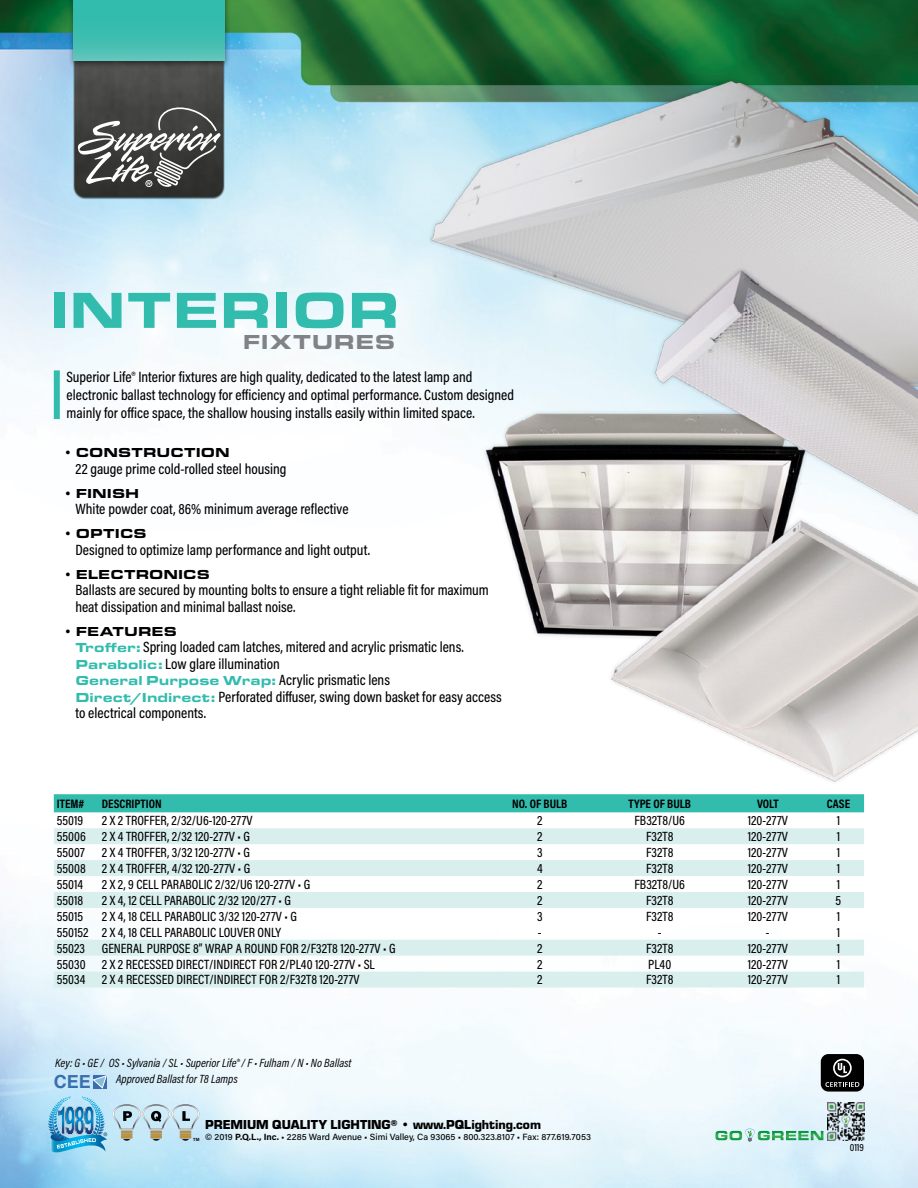
<style>
.page{position:relative;width:918px;height:1188px;background:#fff}
.page>*{position:absolute;margin:0;border:0;box-sizing:border-box;transform-origin:0 0}
.t1{font:900 52.5px "Eurostile Ext";color:#32bcad}
.t2{font:900 21px "Eurostile Ext";letter-spacing:.03em;color:#808285}
.t3{font:700 18px "Helvetica";color:#376eae}
.t4{font:500 15px/18px "Acumin Pro Cond";color:#000}
.t5{font:500 13.5px "Acumin Pro Cond";color:#000}
.t6{font:900 13.5px "Eurostile Ext";color:#000}
.t7{font:900 13.5px "Eurostile";color:#000}
.t8{font:700 12.3px "Acumin Pro Cond";color:#000}
.t9{font:italic 12px "Acumin Pro Cond";color:#000}
.t10{font:500 10.5px "Acumin Pro Cond";color:#000}
.t11{font:500 9px "Acumin Pro";color:#000}
.t12{font:700 4.5px "Acumin Pro Semi Cond";color:#000}
.s1{font-family:"Eurostile Ext";font-weight:900;font-size:13.5px;color:#32bcad}
.s2{font-weight:700}
</style>
<div class="page">
<img style="left:0;top:0;width:918px;height:1188px">
<img style="left:423px;top:73px;width:495px;height:722px">
<div style="left:54px;top:370px;width:6px;height:49px;background:#32bcad"></div>
<svg style="left:78px;top:104px;width:143px;height:83px;background:#636362"></svg>
<div style="left:68px;top:0;width:162px;height:69px;background:#000;opacity:.5"></div>
<svg style="left:74px;top:0;width:151px;height:61px;background:#3ebeb0"></svg>
<img style="left:827px;top:1103px;width:38px;height:37px">
<svg style="left:715px;top:1129px;width:108px;height:13px"></svg>
<svg style="left:50px;top:1096px;width:150px;height:56px;background:#9ecadd"></svg>
<svg style="left:92px;top:1075px;width:15px;height:14px"></svg>
<div style="left:821px;top:1054px;width:43px;height:38px;background:#000;border-radius:8px"></div>
<svg style="left:825px;top:1059px;width:34px;height:28px"></svg>
<div style="left:54px;top:794px;width:810px;height:18px;background:#32bcad"></div>
<svg style="left:54px;top:828px;width:810px;height:159px"></svg>
<p class="t1" style="left:49px;top:271px;width:353px">INTERIOR</p>
<p class="t2" style="left:243px;top:326px;width:154px">FIXTURES</p>
<p class="t4" style="left:67px;top:368px;width:449px">Superior Life® Interior fixtures are high quality, dedicated to the latest lamp and electronic ballast technology for efficiency and optimal performance. Custom designed mainly for office space, the shallow housing installs easily within limited space.</p>
<p class="t6" style="left:63px;top:442px;width:168px">• CONSTRUCTION</p>
<p class="t4" style="left:75px;top:459px;width:213px">22 gauge prime cold-rolled steel housing</p>
<p class="t6" style="left:63px;top:483px;width:77px">• FINISH</p>
<p class="t4" style="left:75px;top:500px;width:275px">White powder coat, 86% minimum average reflective</p>
<p class="t6" style="left:63px;top:523px;width:85px">• OPTICS</p>
<p class="t4" style="left:75px;top:540px;width:296px">Designed to optimize lamp performance and light output.</p>
<p class="t6" style="left:63px;top:564px;width:148px">• ELECTRONICS</p>
<p class="t4" style="left:75px;top:581px;width:415px;line-height:16.5px">Ballasts are secured by mounting bolts to ensure a tight reliable fit for maximum heat dissipation and minimal ballast noise.</p>
<p class="t6" style="left:63px;top:621px;width:115px">• FEATURES</p>
<p class="t4" style="left:75px;top:638px;width:390px"><span class="s1">Troffer:</span> Spring loaded cam latches, mitered and acrylic prismatic lens.</p>
<p class="t4" style="left:75px;top:654px;width:206px"><span class="s1">Parabolic:</span> Low glare illumination</p>
<p class="t4" style="left:75px;top:671px;width:316px"><span class="s1">General Purpose Wrap:</span> Acrylic prismatic lens</p>
<p class="t4" style="left:75px;top:688px;width:428px;line-height:16.5px"><span class="s1">Direct/Indirect:</span> Perforated diffuser, swing down basket for easy access to electrical components.</p>
<p class="t8" style="left:57px;top:795px;width:29px">ITEM#</p>
<p class="t8" style="left:102px;top:795px;width:61px">DESCRIPTION</p>
<p class="t8" style="left:512px;top:795px;width:57px">NO. OF BULB</p>
<p class="t8" style="left:629px;top:795px;width:64px">TYPE OF BULB</p>
<p class="t8" style="left:757px;top:795px;width:23px">VOLT</p>
<p class="t8" style="left:827px;top:795px;width:25px">CASE</p>
<p class="t5" style="left:57px;top:812px;width:28px">55019</p>
<p class="t5" style="left:102px;top:812px;width:152px">2 X 2 TROFFER, 2/32/U6-120-277V</p>
<p class="t5" style="left:537px;top:812px;width:7px">2</p>
<p class="t5" style="left:635px;top:812px;width:52px">FB32T8/U6</p>
<p class="t5" style="left:748px;top:812px;width:42px">120-277V</p>
<p class="t5" style="left:837px;top:812px;width:5px">1</p>
<p class="t5" style="left:57px;top:828px;width:30px">55006</p>
<p class="t5" style="left:102px;top:828px;width:150px">2 X 4 TROFFER, 2/32 120-277V • G</p>
<p class="t5" style="left:537px;top:828px;width:7px">2</p>
<p class="t5" style="left:646px;top:828px;width:29px">F32T8</p>
<p class="t5" style="left:748px;top:828px;width:42px">120-277V</p>
<p class="t5" style="left:837px;top:828px;width:5px">1</p>
<p class="t5" style="left:57px;top:844px;width:29px">55007</p>
<p class="t5" style="left:102px;top:844px;width:150px">2 X 4 TROFFER, 3/32 120-277V • G</p>
<p class="t5" style="left:537px;top:844px;width:7px">3</p>
<p class="t5" style="left:646px;top:844px;width:29px">F32T8</p>
<p class="t5" style="left:748px;top:844px;width:42px">120-277V</p>
<p class="t5" style="left:837px;top:844px;width:5px">1</p>
<p class="t5" style="left:57px;top:860px;width:30px">55008</p>
<p class="t5" style="left:102px;top:860px;width:150px">2 X 4 TROFFER, 4/32 120-277V • G</p>
<p class="t5" style="left:537px;top:860px;width:7px">4</p>
<p class="t5" style="left:646px;top:860px;width:29px">F32T8</p>
<p class="t5" style="left:748px;top:860px;width:42px">120-277V</p>
<p class="t5" style="left:837px;top:860px;width:5px">1</p>
<p class="t5" style="left:57px;top:876px;width:28px">55014</p>
<p class="t5" style="left:102px;top:876px;width:210px">2 X 2, 9 CELL PARABOLIC 2/32/U6 120-277V • G</p>
<p class="t5" style="left:537px;top:876px;width:7px">2</p>
<p class="t5" style="left:635px;top:876px;width:52px">FB32T8/U6</p>
<p class="t5" style="left:748px;top:876px;width:42px">120-277V</p>
<p class="t5" style="left:837px;top:876px;width:5px">1</p>
<p class="t5" style="left:57px;top:891px;width:28px">55018</p>
<p class="t5" style="left:102px;top:891px;width:191px">2 X 4, 12 CELL PARABOLIC 2/32 120/277 • G</p>
<p class="t5" style="left:537px;top:891px;width:7px">2</p>
<p class="t5" style="left:646px;top:891px;width:29px">F32T8</p>
<p class="t5" style="left:748px;top:891px;width:42px">120-277V</p>
<p class="t5" style="left:836px;top:891px;width:7px">5</p>
<p class="t5" style="left:57px;top:907px;width:28px">55015</p>
<p class="t5" style="left:102px;top:907px;width:197px">2 X 4, 18 CELL PARABOLIC 3/32 120-277V • G</p>
<p class="t5" style="left:537px;top:907px;width:7px">3</p>
<p class="t5" style="left:646px;top:907px;width:29px">F32T8</p>
<p class="t5" style="left:748px;top:907px;width:42px">120-277V</p>
<p class="t5" style="left:837px;top:907px;width:5px">1</p>
<p class="t5" style="left:57px;top:923px;width:33px">550152</p>
<p class="t5" style="left:102px;top:923px;width:181px">2 X 4, 18 CELL PARABOLIC LOUVER ONLY</p>
<p class="t5" style="left:538px;top:923px;width:5px">-</p>
<p class="t5" style="left:658px;top:923px;width:5px">-</p>
<p class="t5" style="left:766px;top:923px;width:5px">-</p>
<p class="t5" style="left:837px;top:923px;width:5px">1</p>
<p class="t5" style="left:57px;top:939px;width:30px">55023</p>
<p class="t5" style="left:102px;top:939px;width:295px">GENERAL PURPOSE 8” WRAP A ROUND FOR 2/F32T8 120-277V • G</p>
<p class="t5" style="left:537px;top:939px;width:7px">2</p>
<p class="t5" style="left:646px;top:939px;width:29px">F32T8</p>
<p class="t5" style="left:748px;top:939px;width:42px">120-277V</p>
<p class="t5" style="left:837px;top:939px;width:5px">1</p>
<p class="t5" style="left:57px;top:955px;width:30px">55030</p>
<p class="t5" style="left:102px;top:955px;width:275px">2 X 2 RECESSED DIRECT/INDIRECT FOR 2/PL40 120-277V • SL</p>
<p class="t5" style="left:537px;top:955px;width:7px">2</p>
<p class="t5" style="left:648px;top:955px;width:25px">PL40</p>
<p class="t5" style="left:748px;top:955px;width:42px">120-277V</p>
<p class="t5" style="left:837px;top:955px;width:5px">1</p>
<p class="t5" style="left:57px;top:971px;width:30px">55034</p>
<p class="t5" style="left:102px;top:971px;width:259px">2 X 4 RECESSED DIRECT/INDIRECT FOR 2/F32T8 120-277V</p>
<p class="t5" style="left:537px;top:971px;width:7px">2</p>
<p class="t5" style="left:646px;top:971px;width:29px">F32T8</p>
<p class="t5" style="left:748px;top:971px;width:42px">120-277V</p>
<p class="t5" style="left:837px;top:971px;width:5px">1</p>
<p class="t9" style="left:55px;top:1055px;width:298px">Key: G • GE / OS • Sylvania / SL • Superior Life® / F • Fulham / N • No Ballast</p>
<p class="t3" style="left:54px;top:1067px;width:39px">CEE</p>
<p class="t9" style="left:116px;top:1071px;width:123px">Approved Ballast for T8 Lamps</p>
<p class="t7" style="left:205px;top:1115px;width:337px">PREMIUM QUALITY LIGHTING<sup>®</sup> <span class="s2">•</span> www.PQLighting.com</p>
<p class="t11" style="left:205px;top:1131px;width:387px">© 2019 <span class="s2">P.Q.L., Inc.</span> • 2285 Ward Avenue • Simi Valley, Ca 93065 • 800.323.8107 • Fax: 877.619.7053</p>
<p class="t12" style="left:193px;top:1136px;width:8px">TM</p>
<p class="t10" style="left:850px;top:1141px;width:16px">0119</p>
</div>
